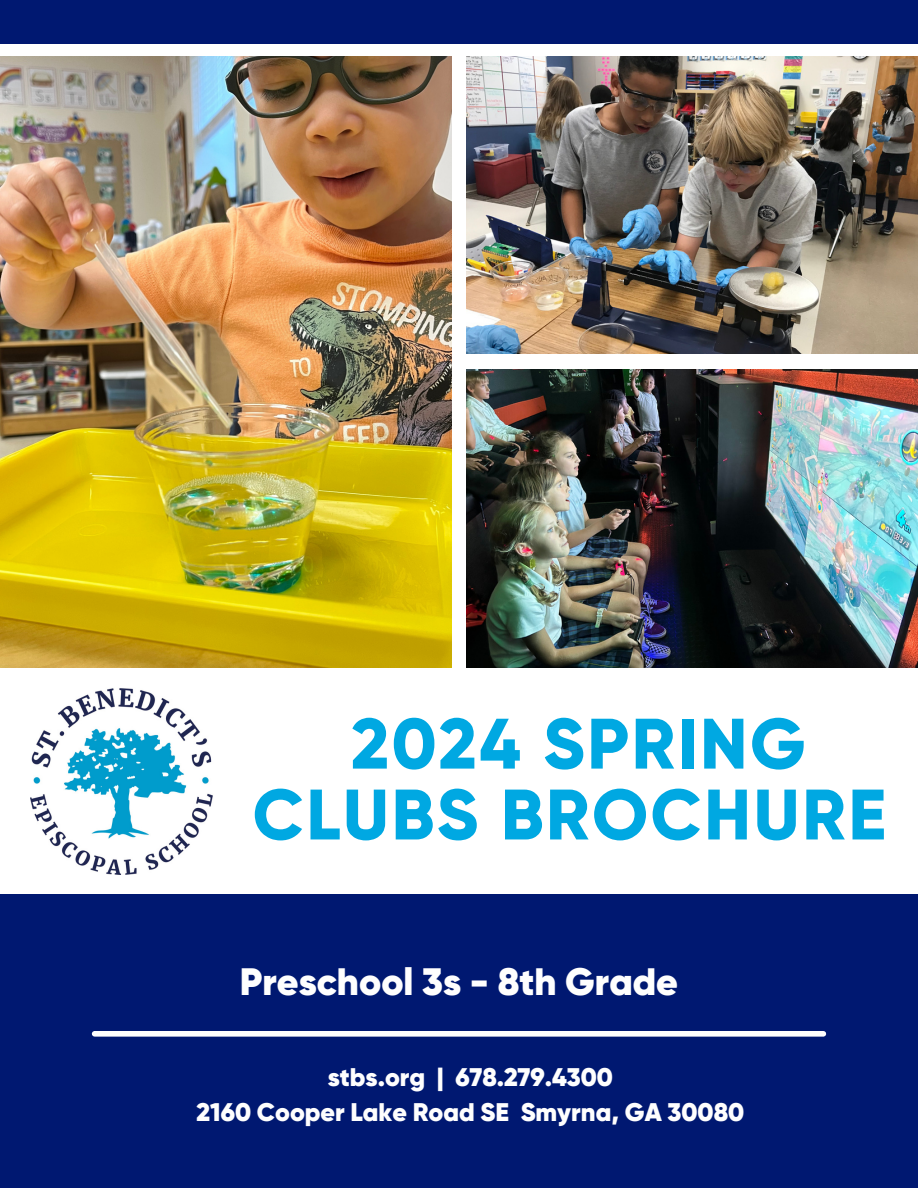
<style>
.page{position:relative;width:918px;height:1188px;background:#fff}
.page>*{position:absolute;margin:0;border:0;box-sizing:border-box;transform-origin:0 0}
.t1{font:800 71.25px/70.8px "Gilroy";letter-spacing:.035em;color:#00a8e2;text-align:center}
.t2{font:900 38.1px "Gilroy";color:#fefefe}
.t3{font:900 25.5px "Gilroy";color:#fefefe}
</style>
<div class="page">
<img style="left:467px;top:369px;width:451px;height:298px">
<img style="left:467px;top:56px;width:451px;height:297px">
<img style="left:0;top:56px;width:451px;height:611px">
<div style="left:0;top:0;width:918px;height:44px;background:#001871"></div>
<div style="left:0;top:895px;width:918px;height:293px;background:#001871"></div>
<div style="left:95px;top:1031px;width:728px;height:6px;background:#fefefe"></div>
<img style="left:30px;top:688px;width:183px;height:187px">
<p class="t1" style="left:253px;top:709px;width:635px">2024 SPRING<br>CLUBS BROCHURE</p>
<p class="t2" style="left:240px;top:958px;width:440px">Preschool 3s - 8th Grade</p>
<p class="t3" style="left:328px;top:1061px;width:287px">stbs.org | 678.279.4300</p>
<p class="t3" style="left:196px;top:1096px;width:549px">2160 Cooper Lake Road SE Smyrna, GA 30080</p>
</div>
